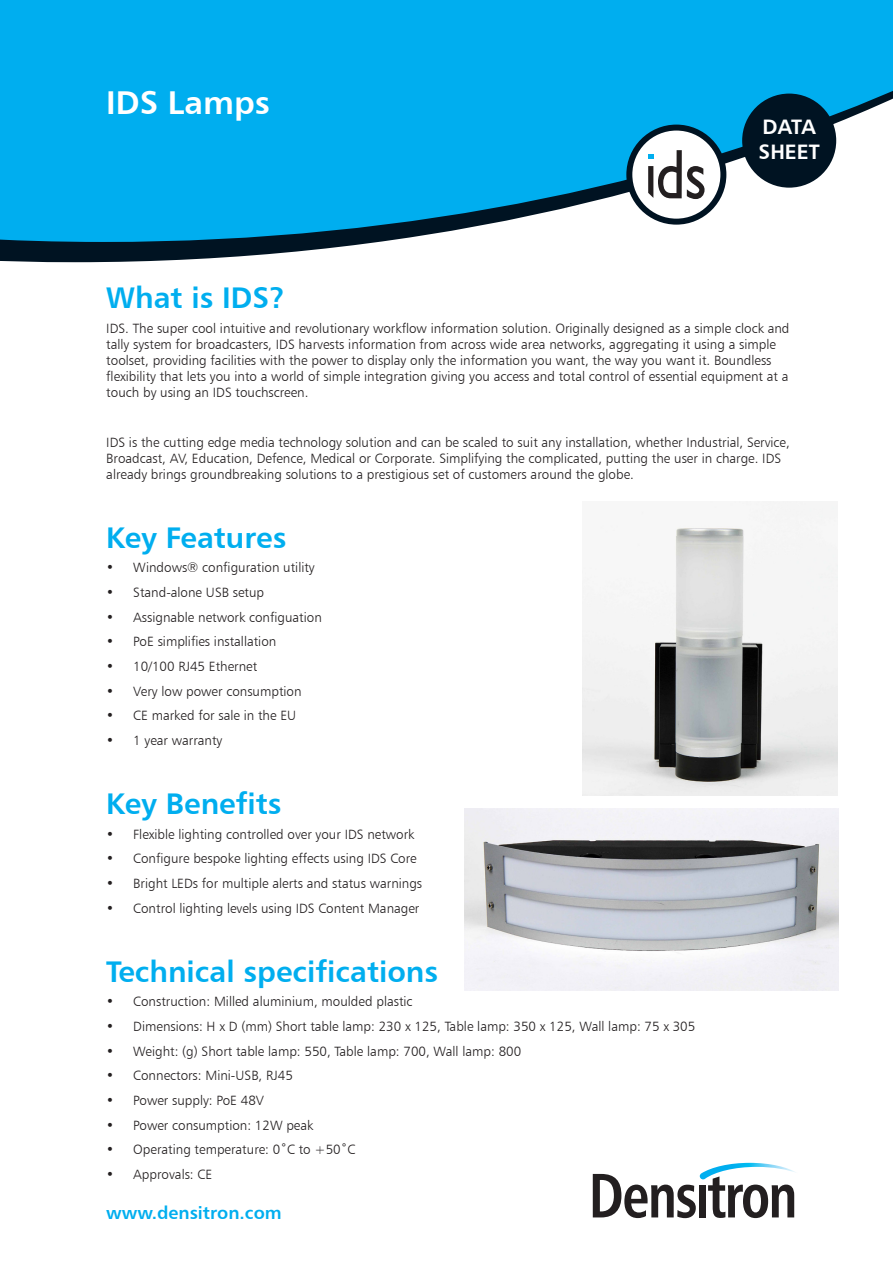
<style>
.page{position:relative;width:893px;height:1263px;background:#fff}
.page>*{position:absolute;margin:0;border:0;box-sizing:border-box;transform-origin:0 0}
.t1{font:33px "Humanist 777 BT Bold B";color:#fff}
.t2{font:29.85px "Humanist 777 BT Bold B";color:#00aeef}
.t3{font:20.85px "Humanist 777 BT Bold B";color:#fff}
.t4{font:18px "Humanist 777 BT Bold B";color:#00aeef}
.t5{font:13.5px/16.2px "Humanist 777 BT Light B";color:#231f20}
</style>
<div class="page">
<svg style="left:0;top:242px;width:378px;height:20px;fill:#001322"></svg>
<svg style="left:0;top:0;width:893px;height:242px;background:#1db2e9"></svg>
<svg style="left:593px;top:1163px;width:202px;height:55px"></svg>
<div style="left:742px;top:94px;width:94px;height:94px;background:#001322;border-radius:50%"></div>
<svg style="left:629px;top:128px;width:94px;height:94px"></svg>
<svg style="left:648px;top:150px;width:57px;height:49px"></svg>
<div style="left:626px;top:125px;width:100px;height:100px;border:6px solid #001322;border-radius:50%"></div>
<img style="left:582px;top:502px;width:255px;height:293px">
<img style="left:465px;top:809px;width:374px;height:181px">
<p class="t1" style="left:106px;top:81px;width:165px">IDS Lamps</p>
<p class="t3" style="left:763px;top:113px;width:55px">DATA</p>
<p class="t3" style="left:759px;top:138px;width:63px">SHEET</p>
<p class="t2" style="left:106px;top:279px;width:180px">What is IDS?</p>
<p class="t5" style="left:106px;top:320px;width:685px">IDS. The super cool intuitive and revolutionary workflow information solution. Originally designed as a simple clock and tally system for broadcasters, IDS harvests information from across wide area networks, aggregating it using a simple toolset, providing facilities with the power to display only the information you want, the way you want it. Boundless flexibility that lets you into a world of simple integration giving you access and total control of essential equipment at a touch by using an IDS touchscreen.</p>
<p class="t5" style="left:106px;top:433px;width:685px">IDS is the cutting edge media technology solution and can be scaled to suit any installation, whether Industrial, Service,<br>Broadcast, AV, Education, Defence, Medical or Corporate. Simplifying the complicated, putting the user in charge. IDS already brings groundbreaking solutions to a prestigious set of customers around the globe.</p>
<p class="t2" style="left:106px;top:519px;width:182px">Key Features</p>
<p class="t5" style="left:106px;top:559px;width:210px">• Windows® configuration utility</p>
<p class="t5" style="left:106px;top:584px;width:159px">• Stand-alone USB setup</p>
<p class="t5" style="left:106px;top:609px;width:217px">• Assignable network configuation</p>
<p class="t5" style="left:106px;top:633px;width:172px">• PoE simplifies installation</p>
<p class="t5" style="left:106px;top:658px;width:152px">• 10/100 RJ45 Ethernet</p>
<p class="t5" style="left:106px;top:683px;width:197px">• Very low power consumption</p>
<p class="t5" style="left:106px;top:707px;width:192px">• CE marked for sale in the EU</p>
<p class="t5" style="left:106px;top:732px;width:118px">• 1 year warranty</p>
<p class="t2" style="left:106px;top:785px;width:177px">Key Benefits</p>
<p class="t5" style="left:106px;top:826px;width:310px">• Flexible lighting controlled over your IDS network</p>
<p class="t5" style="left:106px;top:850px;width:312px">• Configure bespoke lighting effects using IDS Core</p>
<p class="t5" style="left:106px;top:875px;width:317px">• Bright LEDs for multiple alerts and status warnings</p>
<p class="t5" style="left:106px;top:900px;width:315px">• Control lighting levels using IDS Content Manager</p>
<p class="t2" style="left:106px;top:952px;width:333px">Technical specifications</p>
<p class="t5" style="left:106px;top:993px;width:308px">• Construction: Milled aluminium, moulded plastic</p>
<p class="t5" style="left:106px;top:1018px;width:591px">• Dimensions: H x D (mm) Short table lamp: 230 x 125, Table lamp: 350 x 125, Wall lamp: 75 x 305</p>
<p class="t5" style="left:106px;top:1042px;width:416px">• Weight: (g) Short table lamp: 550, Table lamp: 700, Wall lamp: 800</p>
<p class="t5" style="left:106px;top:1067px;width:188px">• Connectors: Mini-USB, RJ45</p>
<p class="t5" style="left:106px;top:1092px;width:159px">• Power supply: PoE 48V</p>
<p class="t5" style="left:106px;top:1116px;width:209px">• Power consumption: 12W peak</p>
<p class="t5" style="left:106px;top:1141px;width:251px">• Operating temperature: 0˚C to +50˚C</p>
<p class="t5" style="left:106px;top:1166px;width:107px">• Approvals: CE</p>
<p class="t4" style="left:106px;top:1201px;width:177px">www.densitron.com</p>
</div>
